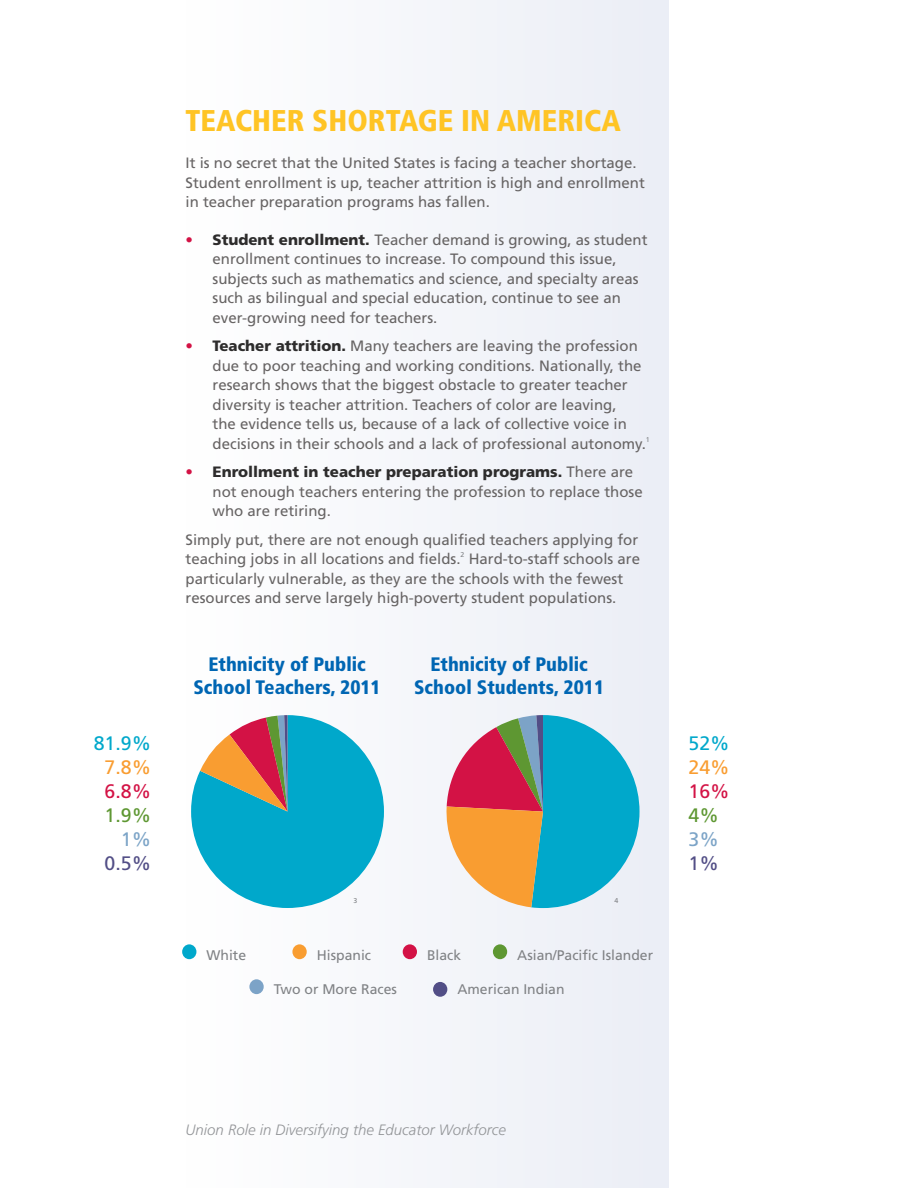
<style>
.page{position:relative;width:918px;height:1188px;background:#fff}
.page>*{position:absolute;margin:0;border:0;box-sizing:border-box;transform-origin:0 0}
.HEADER_A1{font:900 condensed 30px "Frutiger LT Std";color:#ffc425}
.HEADER_A1-2{font:900 condensed 19.5px/22.5px "Frutiger LT Std";color:#0066b3;text-align:center}
.HEADER_A1-3{font:19.5px "Frutiger LT Std";color:#00a8cb}
.HEADER_A1-4{font:19.5px "Frutiger LT Std";color:#f99d31}
.HEADER_A1-5{font:19.5px "Frutiger LT Std";color:#d31245}
.HEADER_A1-6{font:19.5px "Frutiger LT Std";color:#5e9732}
.HEADER_A1-7{font:19.5px/24px "Frutiger LT Std";color:#7ca4c7}
.HEADER_A1-8{font:19.5px "Frutiger LT Std";color:#524e86}
.Body_Text{font:15px/19.5px "Frutiger LT Std";color:#676464}
.t1{font:italic 300 15px "Frutiger LT Std";color:#939598}
.t2{font:13.95px "Frutiger LT Std";color:#808285}
.Body_Text-2{font:7.05px "Frutiger LT Std";color:#808285}
.s1{color:#d31245}
.s2{font-weight:900;color:#2d2c2c}
.s3{color:#524e86}
</style>
<div class="page">
<div style="left:166px;top:0;width:502px;height:1188px;background:#f5f6fa"></div>
<div style="left:182px;top:944px;width:14px;height:15px;background:#00a8cb;border-radius:50%"></div>
<div style="left:249px;top:979px;width:15px;height:15px;background:#7ca3c7;border-radius:50%"></div>
<div style="left:433px;top:982px;width:14px;height:15px;background:#524e86;border-radius:50%"></div>
<div style="left:493px;top:944px;width:14px;height:15px;background:#5e9732;border-radius:50%"></div>
<div style="left:403px;top:944px;width:14px;height:15px;background:#d31245;border-radius:50%"></div>
<div style="left:292px;top:944px;width:15px;height:15px;background:#f99d31;border-radius:50%"></div>
<svg style="left:191px;top:715px;width:193px;height:193px"></svg>
<svg style="left:446px;top:715px;width:194px;height:193px"></svg>
<p class="HEADER_A1-3" style="left:94px;top:732px;width:59px">81.9%</p>
<p class="HEADER_A1-4" style="left:105px;top:756px;width:48px">7.8%</p>
<p class="HEADER_A1-5" style="left:105px;top:780px;width:48px">6.8%</p>
<p class="HEADER_A1-6" style="left:105px;top:804px;width:48px">1.9%</p>
<p class="HEADER_A1-7" style="left:121px;top:827px;width:32px">1%</p>
<p class="HEADER_A1-8" style="left:105px;top:852px;width:48px">0.5%</p>
<p class="HEADER_A1" style="left:186px;top:102px;width:437px">TEACHER SHORTAGE IN AMERICA</p>
<p class="Body_Text" style="left:186px;top:153px;width:461px">It is no secret that the United States is facing a teacher shortage.<br>Student enrollment is up, teacher attrition is high and enrollment in teacher preparation programs has fallen.</p>
<p class="Body_Text" style="left:213px;top:230px;width:436px;text-indent:-27px"><span class="s1">•</span> <span class="s2">Student enrollment.</span> Teacher demand is growing, as student enrollment continues to increase. To compound this issue, subjects such as mathematics and science, and specialty areas such as bilingual and special education, continue to see an ever-growing need for teachers.</p>
<p class="Body_Text" style="left:213px;top:336px;width:435px;text-indent:-27px"><span class="s1">•</span> <span class="s2">Teacher attrition.</span> Many teachers are leaving the profession due to poor teaching and working conditions. Nationally, the research shows that the biggest obstacle to greater teacher diversity is teacher attrition. Teachers of color are leaving,<br>the evidence tells us, because of a lack of collective voice in decisions in their schools and a lack of professional autonomy.</p>
<p class="Body_Text-2" style="left:646px;top:435px;width:5px">1</p>
<p class="Body_Text" style="left:213px;top:462px;width:432px;text-indent:-27px"><span class="s1">•</span> <span class="s2">Enrollment in teacher preparation programs.</span> There are not enough teachers entering the profession to replace those who are retiring.</p>
<p class="Body_Text" style="left:186px;top:530px;width:454px">Simply put, there are not enough qualified teachers applying for teaching jobs in all locations and fields.</p>
<p class="Body_Text-2" style="left:461px;top:550px;width:5px">2</p>
<p class="Body_Text" style="left:186px;top:549px;width:456px;text-indent:283px">Hard-to-staff schools are particularly vulnerable, as they are the schools with the fewest resources and serve largely high-poverty student populations.</p>
<p class="HEADER_A1-2" style="left:193px;top:653px;width:189px">Ethnicity of Public<br>School Teachers, 2011</p>
<p class="HEADER_A1-2" style="left:414px;top:653px;width:192px">Ethnicity of Public<br>School Students, 2011</p>
<p class="t2" style="left:207px;top:946px;width:41px">White</p>
<p class="Body_Text-2" style="left:353px;top:896px;width:5px">3</p>
<p class="Body_Text-2" style="left:614px;top:896px;width:5px">4</p>
<p class="t2" style="left:317px;top:946px;width:56px">Hispanic</p>
<p class="t2" style="left:427px;top:946px;width:36px">Black</p>
<p class="t2" style="left:517px;top:946px;width:137px">Asian/Pacific Islander</p>
<p class="t2" style="left:274px;top:981px;width:125px">Two or More Races</p>
<p class="t2" style="left:457px;top:981px;width:109px">American Indian</p>
<p class="HEADER_A1-3" style="left:688px;top:732px;width:43px">52%</p>
<p class="HEADER_A1-4" style="left:688px;top:756px;width:43px">24%</p>
<p class="HEADER_A1-5" style="left:688px;top:780px;width:43px">16%</p>
<p class="HEADER_A1-6" style="left:688px;top:804px;width:32px">4%</p>
<p class="HEADER_A1-7" style="left:688px;top:827px;width:32px">3%<br><span class="s3">1%</span></p>
<p class="t1" style="left:186px;top:1122px;width:322px">Union Role in Diversifying the Educator Workforce</p>
</div>
